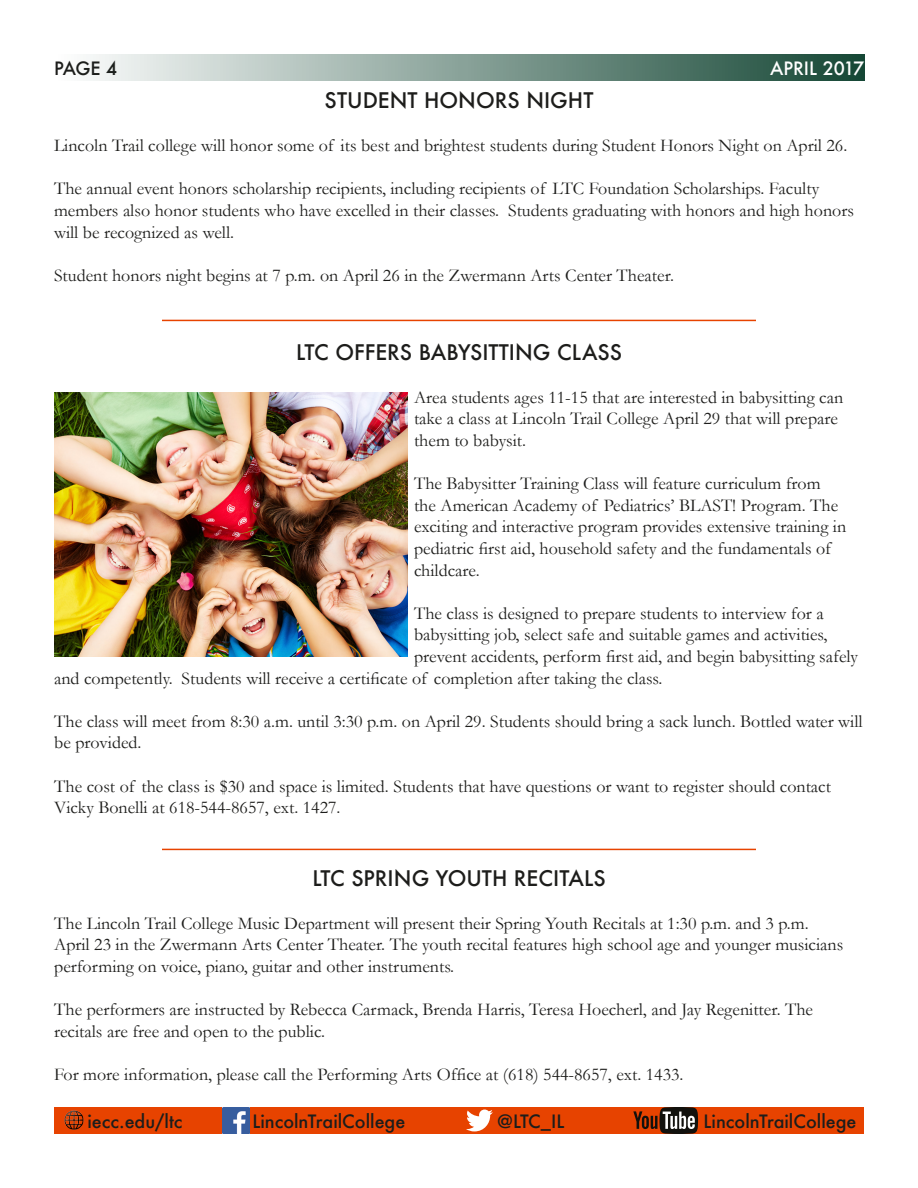
<style>
.page{position:relative;width:918px;height:1188px;background:#fff}
.page>*{position:absolute;margin:0;border:0;box-sizing:border-box;transform-origin:0 0}
.t1{font:500 21px "Futura";color:#1d1d1b}
.t2{font:18px/21.6px "Garamond";color:#1d1d1b}
.t3{font:500 18px "Futura";color:#1d1d1b}
.t4{font:500 18px "Futura";color:#fff}
</style>
<div class="page">
<div style="left:54px;top:1107px;width:810px;height:27px;background:#e74300"></div>
<img style="left:64px;top:1110px;width:20px;height:20px">
<svg style="left:466px;top:1110px;width:27px;height:21px"></svg>
<img style="left:222px;top:1107px;width:27px;height:27px">
<svg style="left:633px;top:1107px;width:65px;height:27px"></svg>
<div style="left:54px;top:54px;width:810px;height:27px;background:linear-gradient(to right,#fff,#164735)"></div>
<img style="left:54px;top:392px;width:353px;height:265px">
<hr style="left:162px;top:320px;width:594px;height:1px;background:#e74300">
<hr style="left:162px;top:849px;width:594px;height:1px;background:#e74300">
<p class="t3" style="left:54px;top:56px;width:65px">PAGE 4</p>
<p class="t4" style="left:770px;top:56px;width:96px">APRIL 2017</p>
<p class="t1" style="left:325px;top:86px;width:270px">STUDENT HONORS NIGHT</p>
<p class="t2" style="left:54px;top:135px;width:795px">Lincoln Trail college will honor some of its best and brightest students during Student Honors Night on April 26.</p>
<p class="t2" style="left:54px;top:178px;width:801px">The annual event honors scholarship recipients, including recipients of LTC Foundation Scholarships. Faculty members also honor students who have excelled in their classes. Students graduating with honors and high honors will be recognized as well.</p>
<p class="t2" style="left:54px;top:264px;width:621px">Student honors night begins at 7 p.m. on April 26 in the Zwermann Arts Center Theater.</p>
<p class="t1" style="left:296px;top:337px;width:327px">LTC OFFERS BABYSITTING CLASS</p>
<p class="t2" style="left:414px;top:386px;width:431px">Area students ages 11-15 that are interested in babysitting can take a class at Lincoln Trail College April 29 that will prepare them to babysit.</p>
<p class="t2" style="left:414px;top:473px;width:434px">The Babysitter Training Class will feature curriculum from the American Academy of Pediatrics’ BLAST! Program. The exciting and interactive program provides extensive training in pediatric first aid, household safety and the fundamentals of childcare.</p>
<p class="t2" style="left:414px;top:602px;width:411px">The class is designed to prepare students to interview for a</p>
<p class="t2" style="left:414px;top:624px;width:415px">babysitting job, select safe and suitable games and activities,</p>
<p class="t2" style="left:414px;top:645px;width:446px">prevent accidents, perform first aid, and begin babysitting safely</p>
<p class="t2" style="left:54px;top:667px;width:610px">and competently. Students will receive a certificate of completion after taking the class.</p>
<p class="t2" style="left:54px;top:710px;width:810px">The class will meet from 8:30 a.m. until 3:30 p.m. on April 29. Students should bring a sack lunch. Bottled water will be provided.</p>
<p class="t2" style="left:54px;top:775px;width:778px">The cost of the class is $30 and space is limited. Students that have questions or want to register should contact<br>Vicky Bonelli at 618-544-8657, ext. 1427.</p>
<p class="t1" style="left:312px;top:863px;width:295px">LTC SPRING YOUTH RECITALS</p>
<p class="t2" style="left:54px;top:912px;width:791px">The Lincoln Trail College Music Department will present their Spring Youth Recitals at 1:30 p.m. and 3 p.m.<br>April 23 in the Zwermann Arts Center Theater. The youth recital features high school age and younger musicians performing on voice, piano, guitar and other instruments.</p>
<p class="t2" style="left:54px;top:999px;width:760px">The performers are instructed by Rebecca Carmack, Brenda Harris, Teresa Hoecherl, and Jay Regenitter. The recitals are free and open to the public.</p>
<p class="t2" style="left:54px;top:1063px;width:631px">For more information, please call the Performing Arts Office at (618) 544-8657, ext. 1433.</p>
<p class="t3" style="left:88px;top:1109px;width:97px">iecc.edu/ltc</p>
<p class="t3" style="left:252px;top:1109px;width:154px">LincolnTrailCollege</p>
<p class="t3" style="left:497px;top:1109px;width:69px">@LTC_IL</p>
<p class="t3" style="left:704px;top:1109px;width:154px">LincolnTrailCollege</p>
</div>
